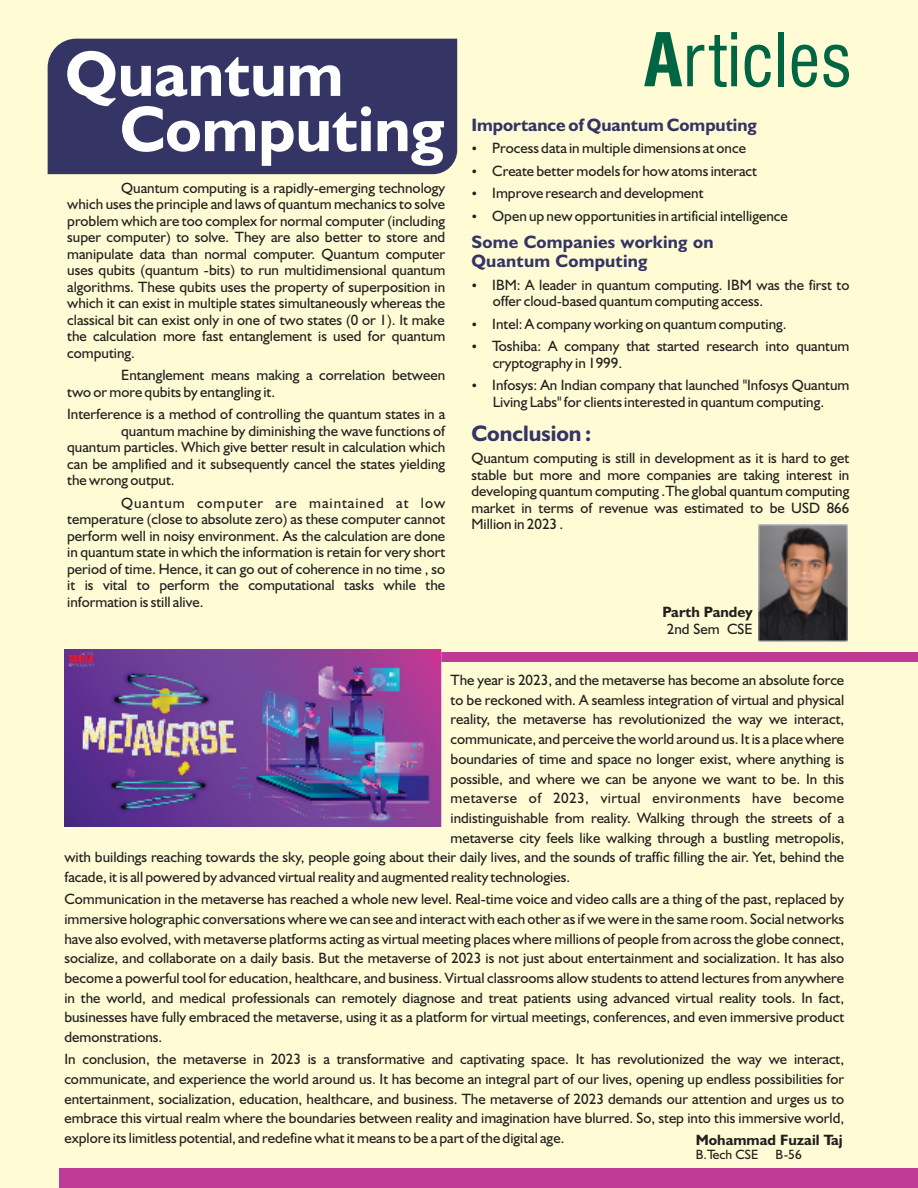
<style>
.page{position:relative;width:918px;height:1188px;background:#fffcd5}
.page>*{position:absolute;margin:0;border:0;box-sizing:border-box;transform-origin:0 0}
.t1{font:condensed 72px "Swiss 721 BT";color:#006543}
.t2{font:700 64.95px/55.2px "Humanist 521 BT";color:#fff}
.t3{font:700 22.5px "Humanist 521 BT";color:#343465}
.t4{font:700 18px/19.8px "Humanist 521 BT";letter-spacing:.015em;color:#343465}
.t5{font:15px/16.5px "Humanist 521 BT";color:#231f20;text-align:justify}
.t6{font:15px "Humanist 521 BT";letter-spacing:.03em;color:#231f20}
.t7{font:700 15px "Humanist 521 BT";color:#231f20}
.t8{font:13.5px "Humanist 521 BT";color:#231f20}
.s1{font-weight:700}
</style>
<div class="page">
<div style="left:60px;top:1168px;width:858px;height:20px;background:#bd3b95"></div>
<div style="left:402px;top:652px;width:516px;height:9px;background:#bd3b95"></div>
<img style="left:64px;top:649px;width:378px;height:177px">
<div style="left:48px;top:39px;width:409px;height:135px;background:#343465"></div>
<img style="left:759px;top:525px;width:89px;height:117px">
<h2 class="t2" style="left:120px;top:51px;width:326px;text-indent:-55px">Quantum<br>Computing</h2>
<p class="t5" style="left:67px;top:181px;width:380px;text-indent:54px">Quantum computing is a rapidly-emerging technology which uses the principle and laws of quantum mechanics to solve problem which are too complex for normal computer (including super computer) to solve. They are also better to store and manipulate data than normal computer. Quantum computer uses qubits (quantum -bits) to run multidimensional quantum algorithms. These qubits uses the property of superposition in which it can exist in multiple states simultaneously whereas the classical bit can exist only in one of two states (0 or 1). It make the calculation more fast entanglement is used for quantum computing.</p>
<p class="t5" style="left:67px;top:368px;width:380px;text-indent:54px">Entanglement means making a correlation between two or more qubits by entangling it.</p>
<p class="t5" style="left:67px;top:407px;width:379px">Interference is a method of controlling the quantum states in a</p>
<p class="t5" style="left:121px;top:424px;width:325px">quantum machine by diminishing the wave functions of</p>
<p class="t5" style="left:67px;top:440px;width:379px">quantum particles. Which give better result in calculation which</p>
<p class="t5" style="left:67px;top:457px;width:380px">can be amplified and it subsequently cancel the states yielding</p>
<p class="t5" style="left:67px;top:473px;width:109px">the wrong output.</p>
<p class="t5" style="left:67px;top:496px;width:380px;text-indent:54px">Quantum computer are maintained at low temperature (close to absolute zero) as these computer cannot perform well in noisy environment. As the calculation are done in quantum state in which the information is retain for very short period of time. Hence, it can go out of coherence in no time , so it is vital to perform the computational tasks while the information is still alive.</p>
<h1 class="t1" style="left:644px;top:32px;width:210px"><span class="s1">A</span>rticles</h1>
<p class="t4" style="left:471px;top:116px;width:287px">Importance of Quantum Computing</p>
<p class="t5" style="left:471px;top:141px;width:276px">• Process data in multiple dimensions at once</p>
<p class="t5" style="left:471px;top:163px;width:287px">• Create better models for how atoms interact</p>
<p class="t5" style="left:471px;top:186px;width:234px">• Improve research and development</p>
<p class="t5" style="left:471px;top:208px;width:318px">• Open up new opportunities in artificial intelligence</p>
<p class="t4" style="left:471px;top:233px;width:244px">Some Companies working on<br>Quantum Computing</p>
<p class="t5" style="left:493px;top:278px;width:358px;text-indent:-21px">• IBM: A leader in quantum computing. IBM was the first to offer cloud-based quantum computing access.</p>
<p class="t5" style="left:471px;top:317px;width:317px">• Intel: A company working on quantum computing.</p>
<p class="t5" style="left:493px;top:339px;width:358px;text-indent:-21px">• Toshiba: A company that started research into quantum cryptography in 1999.</p>
<p class="t5" style="left:471px;top:378px;width:379px;text-align:center">• Infosys: An Indian company that launched "Infosys Quantum<br>Living Labs" for clients interested in quantum computing.</p>
<h3 class="t3" style="left:471px;top:424px;width:121px">Conclusion :</h3>
<p class="t5" style="left:471px;top:451px;width:380px">Quantum computing is still in development as it is hard to get stable but more and more companies are taking interest in developing quantum computing .The global quantum computing market in terms of revenue was estimated to be USD 866<br>Million in 2023 .</p>
<p class="t7" style="left:663px;top:605px;width:92px">Parth Pandey</p>
<p class="t5" style="left:667px;top:622px;width:87px">2nd Sem CSE</p>
<p class="t5" style="left:451px;top:673px;width:395px">The year is 2023, and the metaverse has become an absolute force</p>
<p class="t5" style="left:451px;top:693px;width:395px">to be reckoned with. A seamless integration of virtual and physical</p>
<p class="t5" style="left:451px;top:712px;width:395px">reality, the metaverse has revolutionized the way we interact,</p>
<p class="t5" style="left:451px;top:732px;width:395px">communicate, and perceive the world around us. It is a place where</p>
<p class="t5" style="left:451px;top:752px;width:395px">boundaries of time and space no longer exist, where anything is</p>
<p class="t5" style="left:451px;top:771px;width:395px">possible, and where we can be anyone we want to be. In this</p>
<p class="t6" style="left:451px;top:792px;width:395px">metaverse of 2023, virtual environments have become</p>
<p class="t5" style="left:451px;top:811px;width:395px">indistinguishable from reality. Walking through the streets of a</p>
<p class="t5" style="left:451px;top:830px;width:395px">metaverse city feels like walking through a bustling metropolis,</p>
<p class="t5" style="left:64px;top:850px;width:781px">with buildings reaching towards the sky, people going about their daily lives, and the sounds of traffic filling the air. Yet, behind the</p>
<p class="t5" style="left:64px;top:870px;width:507px">facade, it is all powered by advanced virtual reality and augmented reality technologies.</p>
<p class="t5" style="left:64px;top:891px;width:781px;line-height:19.6px">Communication in the metaverse has reached a whole new level. Real-time voice and video calls are a thing of the past, replaced by immersive holographic conversations where we can see and interact with each other as if we were in the same room. Social networks have also evolved, with metaverse platforms acting as virtual meeting places where millions of people from across the globe connect, socialize, and collaborate on a daily basis. But the metaverse of 2023 is not just about entertainment and socialization. It has also become a powerful tool for education, healthcare, and business. Virtual classrooms allow students to attend lectures from anywhere in the world, and medical professionals can remotely diagnose and treat patients using advanced virtual reality tools. In fact, businesses have fully embraced the metaverse, using it as a platform for virtual meetings, conferences, and even immersive product demonstrations.</p>
<p class="t5" style="left:64px;top:1051px;width:781px;line-height:19.6px">In conclusion, the metaverse in 2023 is a transformative and captivating space. It has revolutionized the way we interact, communicate, and experience the world around us. It has become an integral part of our lives, opening up endless possibilities for entertainment, socialization, education, healthcare, and business. The metaverse of 2023 demands our attention and urges us to embrace this virtual realm where the boundaries between reality and imagination have blurred. So, step into this immersive world, explore its limitless potential, and redefine what it means to be a part of the digital age.</p>
<p class="t7" style="left:696px;top:1134px;width:148px">Mohammad Fuzail Taj</p>
<p class="t8" style="left:696px;top:1149px;width:64px">B.Tech CSE</p>
<p class="t8" style="left:776px;top:1149px;width:28px">B-56</p>
</div>
